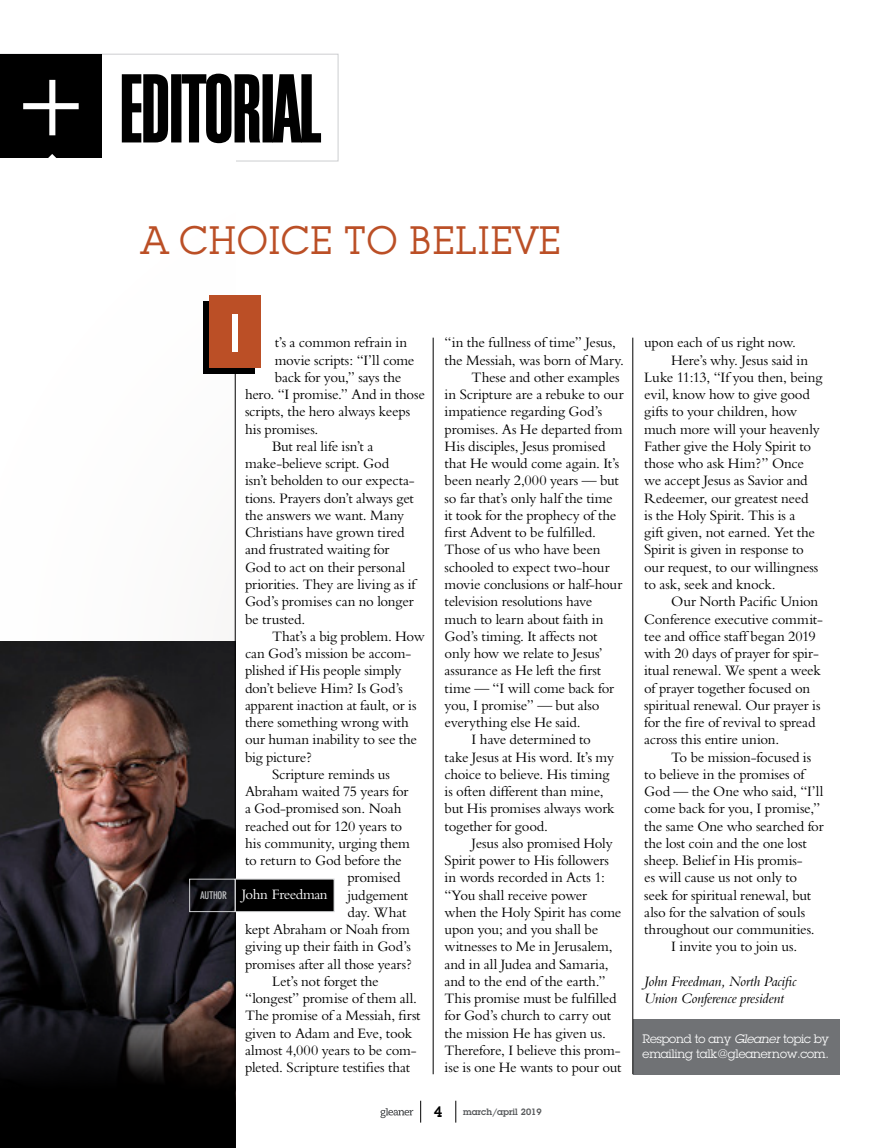
<style>
.page{position:relative;width:878px;height:1148px;background:#fff}
.page>*{position:absolute;margin:0;border:0;box-sizing:border-box;transform-origin:0 0}
.t1{font:700 condensed 51px "DIN Neuzeit Grotesk";color:#fff}
.page_title-Editorial{font:39px "Lubalin Graph IT Cby BT";color:#bb4f26}
.body-Editorial-27545{font:15px/17.2px "Bembo";letter-spacing:-.015em;color:#000}
.lead-Editorial-27545{font:15px "Bembo";letter-spacing:-.015em;color:#000}
.author-Editorial-275{font:italic 15px/17.2px "Bembo";letter-spacing:-.015em;color:#000}
.t2{font:15px "Bembo";letter-spacing:-.025em;color:#fff}
.t3{font:600 15px "Lubalin Graph IT Cby BT";color:#000}
.t4{font:12px/15.6px "Lubalin Graph";letter-spacing:-.02em;color:#fff}
.t5{font:600 9px "Lubalin Graph";color:#57595b}
.s1{font-family:"DIN Neuzeit Grotesk";font-weight:700;font-stretch:condensed;font-size:10.5px;color:#bbbdc0}
.s2{font-style:italic}
</style>
<div class="page">
<svg style="left:380px;top:1108px;width:33px;height:10px"></svg>
<svg style="left:455px;top:1100px;width:1px;height:22px"></svg>
<svg style="left:420px;top:1100px;width:1px;height:22px"></svg>
<svg style="left:0;top:54px;width:338px;height:108px"></svg>
<div style="left:633px;top:1018px;width:206px;height:56px;background:#707275"></div>
<hr style="left:433px;top:338px;width:1px;height:736px;background:#000">
<div style="left:0;top:158px;width:235px;height:849px;background:#fefefe"></div>
<img style="left:0;top:641px;width:235px;height:344px">
<svg style="left:0;top:985px;width:235px;height:163px;background:#110f0f"></svg>
<hr style="left:235px;top:299px;width:1px;height:849px;background:#000">
<div style="left:235px;top:879px;width:99px;height:32px;background:#000"></div>
<div style="left:203px;top:302px;width:52px;height:72px;background:#000"></div>
<div style="left:209px;top:296px;width:52px;height:72px;background:#bb4f26"></div>
<hr style="left:632px;top:338px;width:1px;height:736px;background:#000">
<p class="page_title-Editorial" style="left:141px;top:216px;width:421px">A CHOICE TO BELIEVE</p>
<p class="t1" style="left:229px;top:304px;width:14px">I</p>
<p class="lead-Editorial-27545" style="left:275px;top:334px;width:134px">t’s a common refrain in</p>
<p class="lead-Editorial-27545" style="left:275px;top:351px;width:141px">movie scripts: “I’ll come</p>
<p class="lead-Editorial-27545" style="left:275px;top:368px;width:128px">back for you,” says the</p>
<p class="lead-Editorial-27545" style="left:245px;top:386px;width:181px">hero. “I promise.” And in those</p>
<p class="lead-Editorial-27545" style="left:245px;top:403px;width:167px">scripts, the hero always keeps</p>
<p class="lead-Editorial-27545" style="left:245px;top:420px;width:75px">his promises.</p>
<p class="body-Editorial-27545" style="left:245px;top:437px;width:172px;text-indent:27px">But real life isn’t a make-believe script. God<br>isn’t beholden to our expecta&shy;tions. Prayers don’t always get the answers we want. Many<br>Christians have grown tired and frustrated waiting for<br>God to act on their personal priorities. They are living as if<br>God’s promises can no longer be trusted.</p>
<p class="body-Editorial-27545" style="left:245px;top:627px;width:181px;text-indent:27px">That’s a big problem. How can God’s mission be accom&shy;plished if His people simply don’t believe Him? Is God’s apparent inaction at fault, or is there something wrong with our human inability to see the big picture?</p>
<p class="body-Editorial-27545" style="left:272px;top:765px;width:119px">Scripture reminds us</p>
<p class="body-Editorial-27545" style="left:245px;top:782px;width:165px">Abraham waited 75 years for</p>
<p class="body-Editorial-27545" style="left:245px;top:799px;width:158px">a God-promised son. Noah</p>
<p class="body-Editorial-27545" style="left:245px;top:817px;width:159px">reached out for 120 years to</p>
<p class="body-Editorial-27545" style="left:245px;top:834px;width:166px">his community, urging them</p>
<p class="body-Editorial-27545" style="left:245px;top:851px;width:158px">to return to God before the</p>
<p class="body-Editorial-27545" style="left:347px;top:868px;width:55px">promised</p>
<p class="body-Editorial-27545" style="left:347px;top:886px;width:62px">judgement</p>
<p class="body-Editorial-27545" style="left:347px;top:903px;width:60px">day. What</p>
<p class="body-Editorial-27545" style="left:245px;top:920px;width:166px">kept Abraham or Noah from</p>
<p class="body-Editorial-27545" style="left:245px;top:937px;width:167px">giving up their faith in God’s</p>
<p class="body-Editorial-27545" style="left:245px;top:955px;width:168px">promises after all those years?</p>
<p class="body-Editorial-27545" style="left:245px;top:972px;width:177px;text-indent:27px">Let’s not forget the “longest” promise of them all.<br>The promise of a Messiah, first given to Adam and Eve, took almost 4,000 years to be com&shy;pleted. Scripture testifies that</p>
<p class="t2" style="left:200px;top:886px;width:129px"><span class="s1">AUTHOR</span> John Freedman</p>
<p class="body-Editorial-27545" style="left:444px;top:334px;width:181px">“in the fullness of time” Jesus, the Messiah, was born of Mary.</p>
<p class="body-Editorial-27545" style="left:444px;top:368px;width:180px;text-indent:27px">These and other examples in Scripture are a rebuke to our impatience regarding God’s promises. As He departed from<br>His disciples, Jesus promised that He would come again. It’s been nearly 2,000 years — but so far that’s only half the time it took for the prophecy of the first Advent to be fulfilled.<br>Those of us who have been schooled to expect two-hour movie conclusions or half-hour television resolutions have much to learn about faith in<br>God’s timing. It affects not only how we relate to Jesus’ assurance as He left the first time — “I will come back for you, I promise” — but also everything else He said.</p>
<p class="body-Editorial-27545" style="left:444px;top:730px;width:171px;text-indent:27px">I have determined to take Jesus at His word. It’s my choice to believe. His timing is often different than mine, but His promises always work together for good.</p>
<p class="body-Editorial-27545" style="left:444px;top:834px;width:178px;text-indent:27px">Jesus also promised Holy<br>Spirit power to His followers in words recorded in Acts 1: “You shall receive power when the Holy Spirit has come upon you; and you shall be witnesses to Me in Jerusalem, and in all Judea and Samaria, and to the end of the earth.”<br>This promise must be fulfilled for God’s church to carry out the mission He has given us.<br>Therefore, I believe this prom&shy;ise is one He wants to pour out</p>
<p class="t3" style="left:433px;top:1102px;width:10px">4</p>
<p class="t5" style="left:463px;top:1106px;width:80px">march/april 2019</p>
<p class="body-Editorial-27545" style="left:644px;top:334px;width:153px">upon each of us right now.</p>
<p class="body-Editorial-27545" style="left:644px;top:351px;width:180px;text-indent:27px">Here’s why. Jesus said in<br>Luke 11:13, “If you then, being evil, know how to give good gifts to your children, how much more will your heavenly<br>Father give the Holy Spirit to those who ask Him?” Once we accept Jesus as Savior and<br>Redeemer, our greatest need<br>is the Holy Spirit. This is a<br>gift given, not earned. Yet the<br>Spirit is given in response to our request, to our willingness to ask, seek and knock.</p>
<p class="body-Editorial-27545" style="left:644px;top:592px;width:180px;text-indent:27px">Our North Pacific Union<br>Conference executive commit&shy;tee and office staff began 2019 with 20 days of prayer for spir&shy;itual renewal. We spent a week of prayer together focused on spiritual renewal. Our prayer is for the fire of revival to spread across this entire union.</p>
<p class="body-Editorial-27545" style="left:644px;top:748px;width:181px;text-indent:27px">To be mission-focused is to believe in the promises of<br>God — the One who said, “I’ll come back for you, I promise,” the same One who searched for the lost coin and the one lost sheep. Belief in His promis-<br>es will cause us not only to seek for spiritual renewal, but also for the salvation of souls throughout our communities.</p>
<p class="body-Editorial-27545" style="left:671px;top:937px;width:128px">I invite you to join us.</p>
<p class="author-Editorial-275" style="left:644px;top:972px;width:153px">John Freedman, North Pacific<br>Union Conference president</p>
<p class="t4" style="left:642px;top:1030px;width:188px">Respond to any <span class="s2">Gleaner</span> topic by emailing talk@gleanernow.com.</p>
</div>
